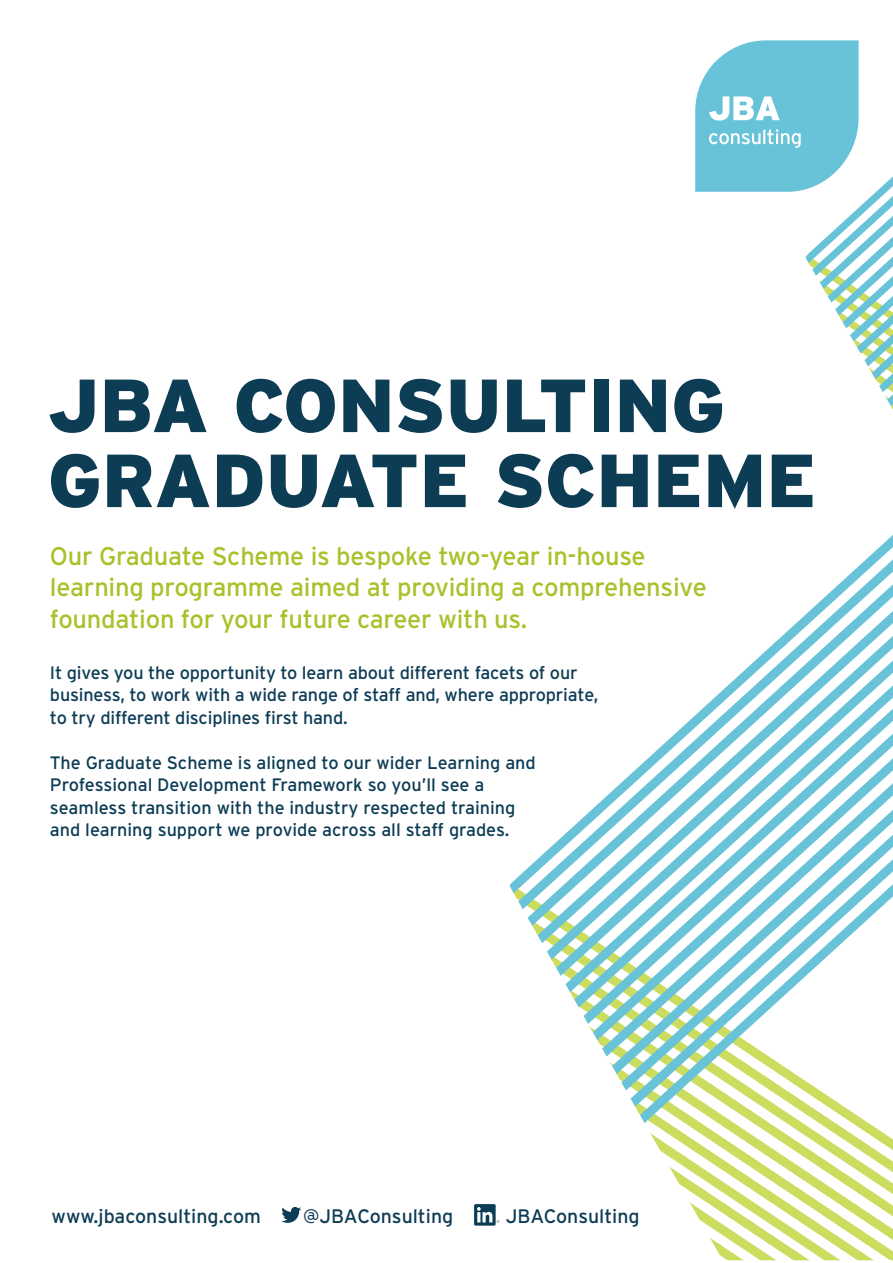
<style>
.page{position:relative;width:893px;height:1263px;background:#fff}
.page>*{position:absolute;margin:0;border:0;box-sizing:border-box;transform-origin:0 0}
.t1{font:900 75px "Interstate";color:#0d3c55}
.t2{font:25.5px/31.5px "Interstate";letter-spacing:-.01em;color:#abc02a}
.t3{font:19.5px "Interstate";color:#0d3c55}
.t4{font:18px/22.5px "Interstate";letter-spacing:-.01em;color:#0d3c55}
</style>
<div class="page">
<svg style="left:724px;top:1140px;width:169px;height:120px"></svg>
<svg style="left:519px;top:535px;width:374px;height:605px"></svg>
<svg style="left:695px;top:40px;width:198px;height:370px"></svg>
<svg style="left:281px;top:1207px;width:20px;height:16px"></svg>
<svg style="left:474px;top:876px;width:250px;height:382px"></svg>
<svg style="left:474px;top:1204px;width:25px;height:21px"></svg>
<p class="t1" style="left:48px;top:360px;width:679px">JBA CONSULTING</p>
<p class="t1" style="left:48px;top:435px;width:770px">GRADUATE SCHEME</p>
<p class="t2" style="left:50px;top:540px;width:658px">Our Graduate Scheme is bespoke two-year in-house learning programme aimed at providing a comprehensive foundation for your future career with us.</p>
<p class="t4" style="left:50px;top:661px;width:550px">It gives you the opportunity to learn about different facets of our business, to work with a wide range of staff and, where appropriate, to try different disciplines first hand.</p>
<p class="t4" style="left:50px;top:751px;width:487px">The Graduate Scheme is aligned to our wider Learning and Professional Development Framework so you’ll see a seamless transition with the industry respected training and learning support we provide across all staff grades.</p>
<p class="t3" style="left:52px;top:1205px;width:211px">www.jbaconsulting.com</p>
<p class="t3" style="left:303px;top:1205px;width:152px">@JBAConsulting</p>
<p class="t3" style="left:506px;top:1205px;width:135px">JBAConsulting</p>
</div>
